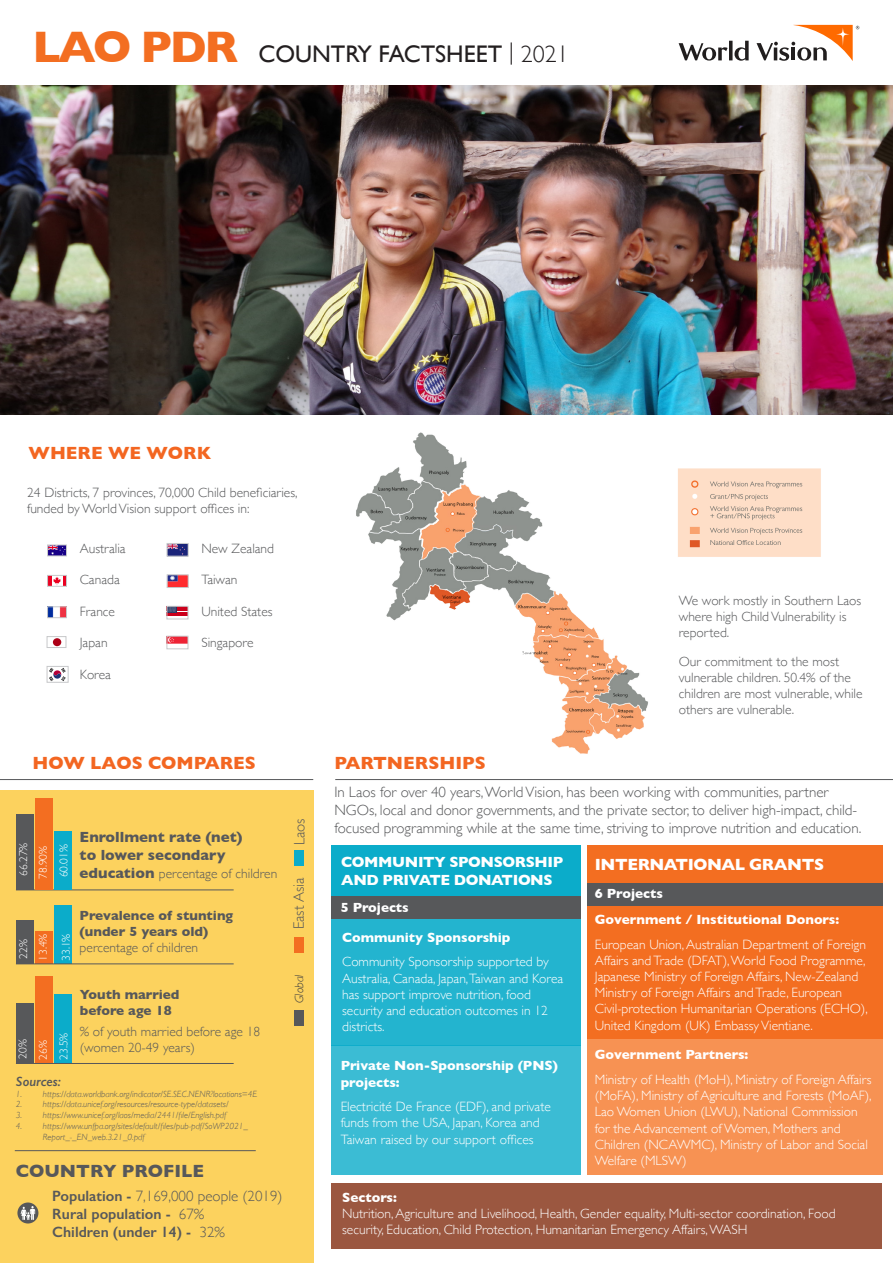
<style>
.page{position:relative;width:893px;height:1263px;background:#fff}
.page>*{position:absolute;margin:0;border:0;box-sizing:border-box;transform-origin:0 0}
.t1{font:700 45px "Gill Sans";letter-spacing:-.05em;color:#f36e21}
.t2{font:24px "Gill Sans";color:#231f20}
.t3{font:700 18px "Gill Sans";color:#f36621}
.t4{font:700 18px "Gill Sans";color:#57585a}
.t5{font:700 16.5px "Gill Sans";letter-spacing:-.025em;color:#fff}
.t6{font:300 15px/18px "Gill Sans";color:#57585a}
.t7{font:600 15px/18px "Gill Sans";color:#57585a}
.t8{font:700 15px "Gill Sans";letter-spacing:-.025em;color:#fff}
.t9{font:700 15px/18px "Gill Sans";color:#57585a}
.t10{font:300 13.5px/16.2px "Gill Sans";color:#fff}
.t11{font:300 13.5px/16.2px "Gill Sans";color:#57585a}
.t12{font:700 13.5px/16.2px "Gill Sans";color:#fff}
.t13{font:700 13.5px/16.2px "Gill Sans";color:#57585a}
.t14{font:italic 600 13.5px "Gill Sans";color:#57585a}
.t15{font:italic 300 12px "Gill Sans";color:#3e3e3f}
.t16{font:300 11.4px "Gill Sans";color:#fff}
.t17{font:italic 300 9px/10.8px "Gill Sans";color:#57585a}
.s1{font-weight:300}
.s2{font-weight:700;font-size:15px}
.s3{font-weight:700}
</style>
<div class="page">
<img style="left:0;top:85px;width:893px;height:330px">
<img style="left:356px;top:432px;width:292px;height:322px">
<svg style="left:49px;top:547px;width:16px;height:7px"></svg>
<div style="left:47px;top:545px;width:20px;height:11px;border:1px solid #c7c8ca"></div>
<div style="left:47px;top:575px;width:5px;height:11px;background:#eb0021"></div>
<div style="left:62px;top:575px;width:5px;height:11px;background:#eb0021"></div>
<svg style="left:53px;top:577px;width:8px;height:7px"></svg>
<div style="left:47px;top:575px;width:20px;height:11px;border:1px solid #c7c8ca"></div>
<img style="left:49px;top:609px;width:16px;height:7px">
<div style="left:47px;top:607px;width:20px;height:11px;border:1px solid #c7c8ca"></div>
<svg style="left:46px;top:636px;width:16px;height:11px"></svg>
<div style="left:53px;top:638px;width:8px;height:8px;background:#ad0017;border-radius:50%"></div>
<div style="left:47px;top:636px;width:19px;height:12px;border:1px solid #c7c8ca"></div>
<svg style="left:49px;top:668px;width:17px;height:12px"></svg>
<div style="left:47px;top:666px;width:21px;height:16px;border:1px solid #c7c8ca"></div>
<svg style="left:169px;top:545px;width:17px;height:9px"></svg>
<div style="left:167px;top:543px;width:21px;height:13px;border:1px solid #c7c8ca"></div>
<svg style="left:169px;top:577px;width:17px;height:9px"></svg>
<div style="left:167px;top:575px;width:21px;height:13px;border:1px solid #c7c8ca"></div>
<svg style="left:169px;top:608px;width:17px;height:8px"></svg>
<div style="left:167px;top:606px;width:21px;height:13px;border:1px solid #c7c8ca"></div>
<img style="left:167px;top:638px;width:21px;height:12px">
<div style="left:167px;top:636px;width:21px;height:13px;border:1px solid #c7c8ca"></div>
<div style="left:587px;top:845px;width:295px;height:330px;background:#f36e21"></div>
<div style="left:0;top:791px;width:313px;height:472px;background:#fcd25e"></div>
<hr style="left:335px;top:779px;width:558px;height:1px;background:#57585a">
<hr style="left:0;top:779px;width:313px;height:1px;background:#57585a">
<hr style="left:15px;top:1150px;width:241px;height:1px;background:#57585a">
<div style="left:331px;top:1183px;width:551px;height:66px;background:#9b5740"></div>
<div style="left:331px;top:1045px;width:250px;height:130px;background:#3bbcd4"></div>
<div style="left:587px;top:1039px;width:295px;height:136px;background:#f79253"></div>
<div style="left:331px;top:845px;width:250px;height:52px;background:#0bacca"></div>
<div style="left:587px;top:883px;width:295px;height:22px;background:#57585a"></div>
<div style="left:331px;top:896px;width:250px;height:23px;background:#57585a"></div>
<div style="left:331px;top:919px;width:250px;height:126px;background:#23b4cf"></div>
<svg style="left:17px;top:1202px;width:21px;height:21px"></svg>
<svg style="left:21px;top:1206px;width:14px;height:14px"></svg>
<div style="left:294px;top:1010px;width:9px;height:15px;background:#57585a"></div>
<div style="left:294px;top:938px;width:9px;height:15px;background:#f36e21"></div>
<div style="left:294px;top:850px;width:9px;height:15px;background:#0bacca"></div>
<div style="left:16px;top:920px;width:17px;height:44px;background:#57585a"></div>
<div style="left:36px;top:931px;width:17px;height:33px;background:#f36e21"></div>
<div style="left:55px;top:905px;width:17px;height:59px;background:#0bacca"></div>
<hr style="left:16px;top:964px;width:218px;height:1px;background:#57585a">
<hr style="left:16px;top:890px;width:218px;height:1px;background:#57585a">
<div style="left:16px;top:814px;width:17px;height:76px;background:#57585a"></div>
<div style="left:36px;top:798px;width:17px;height:92px;background:#f36e21"></div>
<div style="left:55px;top:832px;width:17px;height:58px;background:#0bacca"></div>
<div style="left:16px;top:1003px;width:17px;height:60px;background:#57585a"></div>
<div style="left:36px;top:976px;width:17px;height:87px;background:#f36e21"></div>
<div style="left:55px;top:994px;width:17px;height:69px;background:#0bacca"></div>
<hr style="left:16px;top:1063px;width:218px;height:1px;background:#57585a">
<svg style="left:679px;top:25px;width:180px;height:36px"></svg>
<div style="left:606px;top:487px;width:77px;height:63px;background:#fff"></div>
<img style="left:678px;top:468px;width:143px;height:89px">
<p class="t1" style="left:32px;top:11px;width:207px">LAO PDR</p>
<p class="t2" style="left:258px;top:40px;width:312px">COUNTRY FACTSHEET <span class="s1">| 2021</span></p>
<p class="t3" style="left:29px;top:439px;width:184px">WHERE WE WORK</p>
<p class="t11" style="left:27px;top:483px;width:272px">24 Districts, 7 provinces, 70,000 Child beneficiaries, funded by World Vision support offices in:</p>
<p class="t11" style="left:80px;top:539px;width:47px">Australia</p>
<p class="t11" style="left:80px;top:571px;width:41px">Canada</p>
<p class="t11" style="left:80px;top:602px;width:37px">France</p>
<p class="t11" style="left:80px;top:634px;width:29px">Japan</p>
<p class="t11" style="left:80px;top:665px;width:33px">Korea</p>
<p class="t11" style="left:201px;top:539px;width:74px">New Zealand</p>
<p class="t11" style="left:201px;top:571px;width:38px">Taiwan</p>
<p class="t11" style="left:201px;top:602px;width:73px">United States</p>
<p class="t11" style="left:201px;top:634px;width:54px">Singapore</p>
<p class="t3" style="left:32px;top:748px;width:225px">HOW LAOS COMPARES</p>
<p class="t3" style="left:334px;top:748px;width:153px">PARTNERSHIPS</p>
<p class="t11" style="left:679px;top:591px;width:184px">We work mostly in Southern Laos where high Child Vulnerability is reported.</p>
<p class="t11" style="left:679px;top:653px;width:185px">Our commitment to the most vulnerable children. 50.4% of the children are most vulnerable, while others are vulnerable.</p>
<p class="t16" style="left:15px;top:875px;width:34px;rotate:-90deg">66.27%</p>
<p class="t16" style="left:34px;top:879px;width:34px;rotate:-90deg">78.90%</p>
<p class="t16" style="left:55px;top:877px;width:34px;rotate:-90deg">60.01%</p>
<p class="t9" style="left:80px;top:828px;width:164px">Enrollment rate (net) to lower secondary</p>
<p class="t11" style="left:80px;top:865px;width:199px"><span class="s2">education</span> percentage of children</p>
<p class="t16" style="left:14px;top:959px;width:21px;rotate:-90deg">22%</p>
<p class="t16" style="left:34px;top:961px;width:29px;rotate:-90deg">13.4%</p>
<p class="t16" style="left:57px;top:961px;width:29px;rotate:-90deg">33.1%</p>
<p class="t13" style="left:80px;top:907px;width:155px">Prevalence of stunting (under 5 years old) <span class="s1">percentage of children</span></p>
<p class="t16" style="left:14px;top:1059px;width:21px;rotate:-90deg">20%</p>
<p class="t16" style="left:34px;top:1060px;width:21px;rotate:-90deg">26%</p>
<p class="t16" style="left:55px;top:1060px;width:29px;rotate:-90deg">23.5%</p>
<p class="t13" style="left:80px;top:986px;width:101px">Youth married before age 18</p>
<p class="t11" style="left:80px;top:1022px;width:182px">% of youth married before age 18 (women 20-49 years)</p>
<p class="t14" style="left:16px;top:1073px;width:46px">Sources:</p>
<p class="t17" style="left:16px;top:1088px;width:243px">1. https://data.worldbank.org/indicator/SE.SEC.NENR?locations=4E</p>
<p class="t17" style="left:16px;top:1099px;width:214px">2. https://data.unicef.org/resources/resource-type/datasets/</p>
<p class="t17" style="left:16px;top:1110px;width:212px">3. https://www.unicef.org/laos/media/2441/file/English.pdf</p>
<p class="t17" style="left:43px;top:1120px;width:207px;text-indent:-27px">4. https://www.unfpa.org/sites/default/files/pub-pdf/SoWP2021_<br>Report_-_EN_web.3.21_0.pdf</p>
<p class="t4" style="left:16px;top:1156px;width:190px">COUNTRY PROFILE</p>
<p class="t7" style="left:52px;top:1187px;width:232px">Population - <span class="s1">7,169,000 people (2019)<br></span>Rural population - <span class="s1">67%<br></span>Children (under 14) - <span class="s1">32%</span></p>
<p class="t6" style="left:290px;top:845px;width:28px;rotate:-90deg">Laos</p>
<p class="t6" style="left:289px;top:929px;width:53px;rotate:-90deg">East Asia</p>
<p class="t15" style="left:292px;top:1003px;width:30px;rotate:-90deg">Global</p>
<p class="t6" style="left:334px;top:783px;width:528px">In Laos for over 40 years, World Vision, has been working with communities, partner<br>NGOs, local and donor governments, and the private sector, to deliver high-impact, child&shy;focused programming while at the same time, striving to improve nutrition and education.</p>
<p class="t8" style="left:341px;top:850px;width:223px">COMMUNITY SPONSORSHIP</p>
<p class="t5" style="left:595px;top:851px;width:231px">INTERNATIONAL GRANTS</p>
<p class="t8" style="left:341px;top:868px;width:213px">AND PRIVATE DONATIONS</p>
<p class="t12" style="left:595px;top:885px;width:70px">6 Projects</p>
<p class="t12" style="left:341px;top:899px;width:70px">5 Projects</p>
<p class="t12" style="left:595px;top:911px;width:246px">Government / Institutional Donors:</p>
<p class="t10" style="left:595px;top:935px;width:274px">European Union, Australian Department of Foreign Affairs and Trade (DFAT), World Food Programme, Japanese Ministry of Foreign Affairs, New-Zealand Ministry of Foreign Affairs and Trade, European Civil-protection Humanitarian Operations (ECHO), United Kingdom (UK) Embassy Vientiane.</p>
<p class="t12" style="left:595px;top:1046px;width:155px">Government Partners:</p>
<p class="t10" style="left:595px;top:1071px;width:278px">Ministry of Health (MoH), Ministry of Foreign Affairs (MoFA), Ministry of Agriculture and Forests (MoAF), Lao Women Union (LWU), National Commission for the Advancement of Women, Mothers and Children (NCAWMC), Ministry of Labor and Social Welfare (MLSW)</p>
<p class="t12" style="left:342px;top:929px;width:170px">Community Sponsorship</p>
<p class="t10" style="left:342px;top:953px;width:223px">Community Sponsorship supported by Australia, Canada, Japan,Taiwan and Korea has support improve nutrition, food security and education outcomes in 12 districts.</p>
<p class="t12" style="left:341px;top:1057px;width:219px">Private Non-Sponsorship (PNS) projects:</p>
<p class="t10" style="left:341px;top:1098px;width:212px">Electricité De France (EDF), and private funds from the USA, Japan, Korea and<br>Taiwan raised by our support offices</p>
<p class="t10" style="left:342px;top:1189px;width:495px"><span class="s3">Sectors:<br></span>Nutrition, Agriculture and Livelihood, Health, Gender equality, Multi-sector coordination, Food security, Education, Child Protection, Humanitarian Emergency Affairs, WASH</p>
</div>
